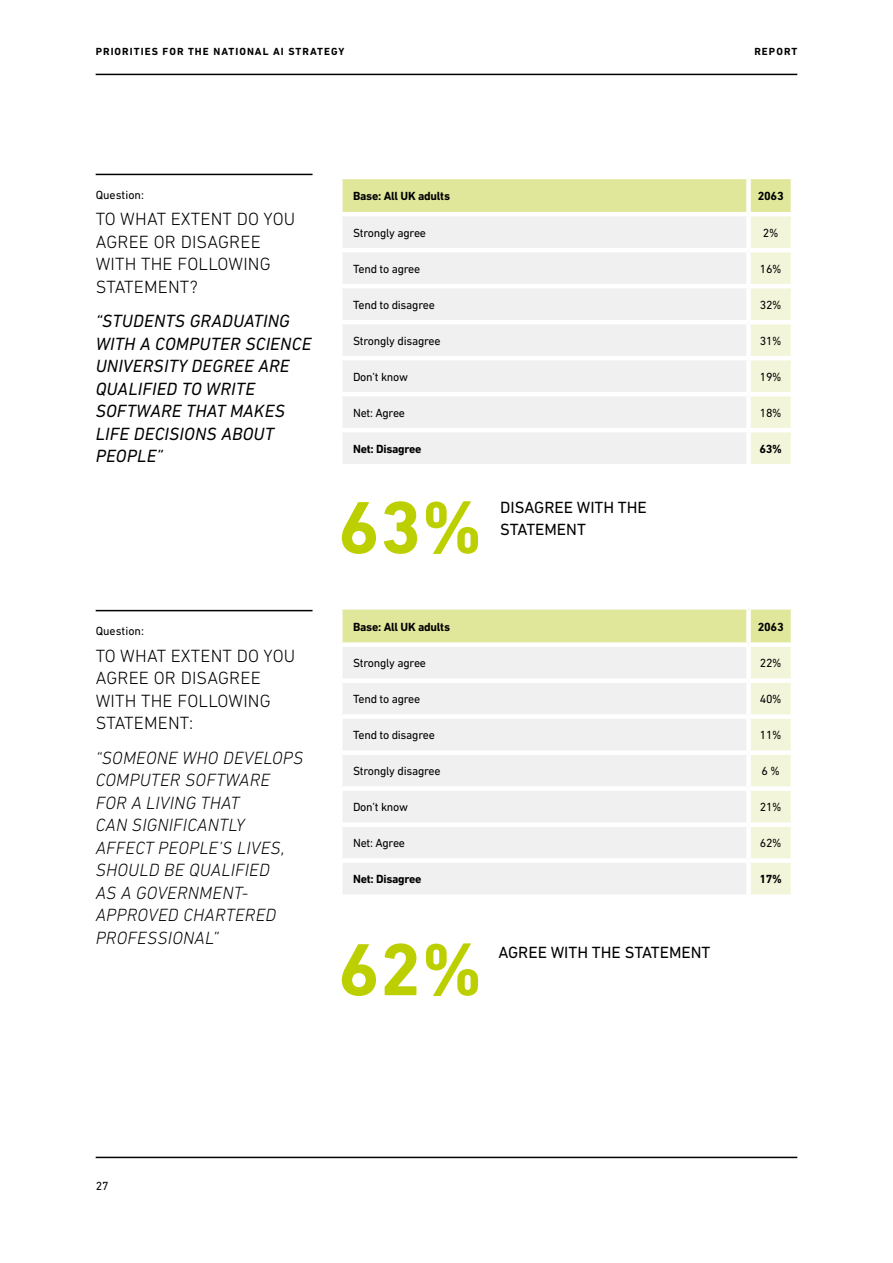
<style>
.page{position:relative;width:893px;height:1263px;background:#fff}
.page>*{position:absolute;margin:0;border:0;box-sizing:border-box;transform-origin:0 0}
.t1{font:700 75px "DIN Next LT Pro";color:#bccf00}
.t2{font:italic 300 18px/22.5px "DIN Next LT Pro";letter-spacing:.01em;color:#000}
.t3{font:300 18px/22.5px "DIN Next LT Pro";letter-spacing:.01em;color:#000}
.t4{font:italic 18px/22.5px "DIN Next LT Pro";letter-spacing:.01em;color:#000}
.t5{font:16.5px "DIN Next LT Pro";color:#000}
.t6{font:12px "DIN Next LT Pro";letter-spacing:-.02em;color:#000}
.t7{font:700 12px "DIN Next LT Pro";letter-spacing:-.02em;color:#000}
.t8{font:12px "DIN Next LT Pro";color:#000}
.t9{font:700 10.5px "DIN Next LT Pro";letter-spacing:.1em;color:#000}
</style>
<div class="page">
<hr style="left:96px;top:610px;width:217px;height:1px;background:#000">
<svg style="left:343px;top:179px;width:448px;height:285px"></svg>
<hr style="left:338px;top:212px;width:410px;height:4px;background:#fff">
<hr style="left:748px;top:212px;width:47px;height:4px;background:#fff">
<hr style="left:338px;top:248px;width:410px;height:4px;background:#fff">
<hr style="left:748px;top:248px;width:47px;height:4px;background:#fff">
<hr style="left:338px;top:284px;width:410px;height:4px;background:#fff">
<hr style="left:748px;top:284px;width:47px;height:4px;background:#fff">
<hr style="left:338px;top:320px;width:410px;height:4px;background:#fff">
<hr style="left:748px;top:320px;width:47px;height:4px;background:#fff">
<hr style="left:338px;top:356px;width:410px;height:4px;background:#fff">
<hr style="left:748px;top:356px;width:47px;height:4px;background:#fff">
<hr style="left:338px;top:392px;width:410px;height:4px;background:#fff">
<hr style="left:748px;top:392px;width:47px;height:4px;background:#fff">
<hr style="left:338px;top:428px;width:410px;height:4px;background:#fff">
<hr style="left:748px;top:428px;width:47px;height:4px;background:#fff">
<div style="left:746px;top:179px;width:5px;height:33px;background:#fff"></div>
<div style="left:746px;top:216px;width:5px;height:32px;background:#fff"></div>
<div style="left:746px;top:252px;width:5px;height:32px;background:#fff"></div>
<div style="left:746px;top:288px;width:5px;height:32px;background:#fff"></div>
<div style="left:746px;top:324px;width:5px;height:32px;background:#fff"></div>
<div style="left:746px;top:360px;width:5px;height:32px;background:#fff"></div>
<div style="left:746px;top:396px;width:5px;height:32px;background:#fff"></div>
<div style="left:746px;top:432px;width:5px;height:32px;background:#fff"></div>
<hr style="left:96px;top:174px;width:217px;height:1px;background:#000">
<svg style="left:343px;top:610px;width:448px;height:284px"></svg>
<div style="left:338px;top:642px;width:410px;height:5px;background:#fff"></div>
<div style="left:748px;top:642px;width:47px;height:5px;background:#fff"></div>
<div style="left:338px;top:678px;width:410px;height:5px;background:#fff"></div>
<div style="left:748px;top:678px;width:47px;height:5px;background:#fff"></div>
<div style="left:338px;top:714px;width:410px;height:5px;background:#fff"></div>
<div style="left:748px;top:714px;width:47px;height:5px;background:#fff"></div>
<div style="left:338px;top:750px;width:410px;height:5px;background:#fff"></div>
<div style="left:748px;top:750px;width:47px;height:5px;background:#fff"></div>
<div style="left:338px;top:786px;width:410px;height:5px;background:#fff"></div>
<div style="left:748px;top:786px;width:47px;height:5px;background:#fff"></div>
<div style="left:338px;top:822px;width:410px;height:5px;background:#fff"></div>
<div style="left:748px;top:822px;width:47px;height:5px;background:#fff"></div>
<div style="left:338px;top:858px;width:410px;height:5px;background:#fff"></div>
<div style="left:748px;top:858px;width:47px;height:5px;background:#fff"></div>
<div style="left:746px;top:610px;width:5px;height:32px;background:#fff"></div>
<div style="left:746px;top:647px;width:5px;height:31px;background:#fff"></div>
<div style="left:746px;top:683px;width:5px;height:31px;background:#fff"></div>
<div style="left:746px;top:719px;width:5px;height:31px;background:#fff"></div>
<div style="left:746px;top:755px;width:5px;height:31px;background:#fff"></div>
<div style="left:746px;top:791px;width:5px;height:31px;background:#fff"></div>
<div style="left:746px;top:827px;width:5px;height:31px;background:#fff"></div>
<div style="left:746px;top:863px;width:5px;height:31px;background:#fff"></div>
<hr style="left:96px;top:74px;width:701px;height:1px;background:#020203">
<hr style="left:96px;top:1157px;width:701px;height:1px;background:#020203">
<p class="t9" style="left:96px;top:45px;width:250px">PRIORITIES FOR THE NATIONAL AI STRATEGY</p>
<p class="t9" style="left:754px;top:45px;width:45px">REPORT</p>
<p class="t8" style="left:96px;top:188px;width:50px">Question:</p>
<h2 class="t3" style="left:96px;top:208px;width:201px">TO WHAT EXTENT DO YOU<br>AGREE OR DISAGREE<br>WITH THE FOLLOWING<br>STATEMENT?</h2>
<h2 class="t4" style="left:96px;top:310px;width:217px">“STUDENTS GRADUATING<br>WITH A COMPUTER SCIENCE<br>UNIVERSITY DEGREE ARE<br>QUALIFIED TO WRITE<br>SOFTWARE THAT MAKES<br>LIFE DECISIONS ABOUT<br>PEOPLE”</h2>
<p class="t8" style="left:96px;top:624px;width:50px">Question:</p>
<h2 class="t3" style="left:96px;top:644px;width:201px">TO WHAT EXTENT DO YOU<br>AGREE OR DISAGREE<br>WITH THE FOLLOWING<br>STATEMENT:</h2>
<h2 class="t2" style="left:96px;top:746px;width:209px">“SOMEONE WHO DEVELOPS<br>COMPUTER SOFTWARE<br>FOR A LIVING THAT<br>CAN SIGNIFICANTLY<br>AFFECT PEOPLE’S LIVES,<br>SHOULD BE QUALIFIED<br>AS A GOVERNMENT-<br>APPROVED CHARTERED<br>PROFESSIONAL”</h2>
<p class="t7" style="left:353px;top:189px;width:98px">Base: All UK adults</p>
<p class="t7" style="left:758px;top:189px;width:27px">2063</p>
<p class="t6" style="left:353px;top:226px;width:74px">Strongly agree</p>
<p class="t6" style="left:763px;top:226px;width:17px">2%</p>
<p class="t6" style="left:353px;top:262px;width:69px">Tend to agree</p>
<p class="t6" style="left:760px;top:262px;width:23px">16%</p>
<p class="t6" style="left:353px;top:298px;width:83px">Tend to disagree</p>
<p class="t6" style="left:760px;top:298px;width:23px">32%</p>
<p class="t6" style="left:353px;top:334px;width:89px">Strongly disagree</p>
<p class="t6" style="left:760px;top:334px;width:23px">31%</p>
<p class="t6" style="left:353px;top:370px;width:57px">Don’t know</p>
<p class="t6" style="left:760px;top:370px;width:23px">19%</p>
<p class="t6" style="left:353px;top:406px;width:54px">Net: Agree</p>
<p class="t6" style="left:760px;top:406px;width:23px">18%</p>
<p class="t7" style="left:353px;top:442px;width:70px">Net: Disagree</p>
<p class="t7" style="left:759px;top:442px;width:24px">63%</p>
<h1 class="t1" style="left:338px;top:484px;width:146px">63%</h1>
<h3 class="t5" style="left:500px;top:498px;width:148px">DISAGREE WITH THE</h3>
<h3 class="t5" style="left:500px;top:519px;width:87px">STATEMENT</h3>
<p class="t7" style="left:353px;top:619px;width:98px">Base: All UK adults</p>
<p class="t7" style="left:758px;top:619px;width:27px">2063</p>
<p class="t6" style="left:353px;top:656px;width:74px">Strongly agree</p>
<p class="t6" style="left:760px;top:656px;width:23px">22%</p>
<p class="t6" style="left:353px;top:692px;width:69px">Tend to agree</p>
<p class="t6" style="left:760px;top:692px;width:23px">40%</p>
<p class="t6" style="left:353px;top:728px;width:83px">Tend to disagree</p>
<p class="t6" style="left:760px;top:728px;width:23px">11%</p>
<p class="t6" style="left:353px;top:764px;width:89px">Strongly disagree</p>
<p class="t6" style="left:762px;top:764px;width:20px">6 %</p>
<p class="t6" style="left:353px;top:800px;width:57px">Don’t know</p>
<p class="t6" style="left:760px;top:800px;width:23px">21%</p>
<p class="t6" style="left:353px;top:836px;width:54px">Net: Agree</p>
<p class="t6" style="left:760px;top:836px;width:23px">62%</p>
<p class="t7" style="left:353px;top:872px;width:70px">Net: Disagree</p>
<p class="t7" style="left:759px;top:872px;width:24px">17%</p>
<h1 class="t1" style="left:338px;top:926px;width:146px">62%</h1>
<h3 class="t5" style="left:498px;top:942px;width:214px">AGREE WITH THE STATEMENT</h3>
<p class="t6" style="left:96px;top:1179px;width:15px">27</p>
</div>
